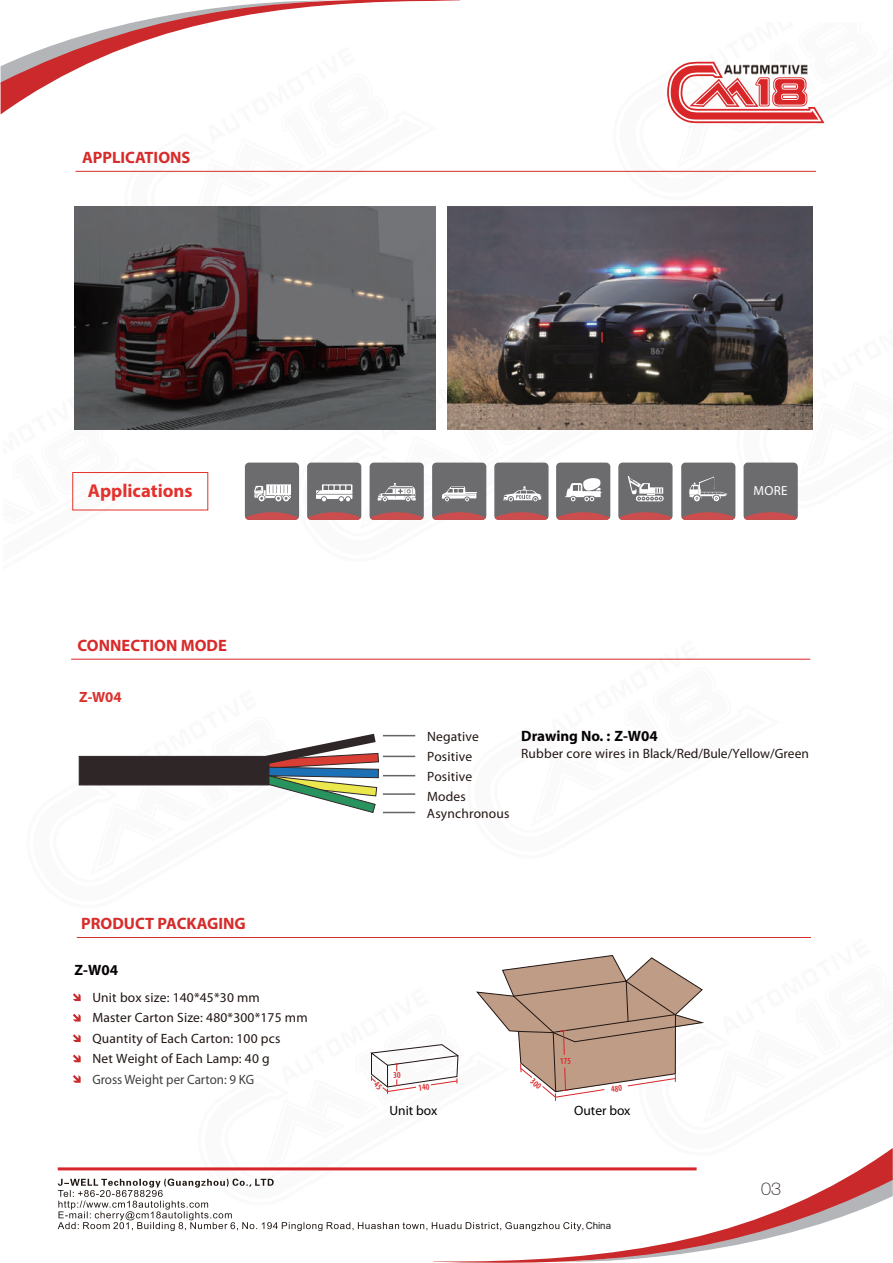
<style>
.page{position:relative;width:893px;height:1263px;background:#fff}
.page>*{position:absolute;margin:0;border:0;box-sizing:border-box;transform-origin:0 0}
.t1{font:700 18.6px "Myriad Pro";color:#e4322d}
.t2{font:100 18px "Helvetica Neue CE";color:#221612}
.t3{font:700 16.5px "Myriad Pro";color:#d72c2b}
.t4{font:700 16.5px "Myriad Pro";color:#d62c2b}
.t5{font:700 15px "Myriad Pro";color:#070304}
.t6{font:700 14.85px "Myriad Pro";color:#da322f}
.t7{font:13.5px/20.4px "Myriad Pro";letter-spacing:.015em;color:#211613}
.t8{font:13.5px/16.6px "Myriad Pro";letter-spacing:.015em;color:#221713}
.t9{font:13.5px "Myriad Pro";color:#3f4041;scale:.96 1}
.t10{font:13.5px "Myriad Pro";color:#030303}
.t11{font:13.2px "Myriad Pro";color:#fff}
.t12{font:9.75px "Arial";color:#231f20}
</style>
<div class="page">
<img style="left:57px;top:61px;width:768px;height:1168px">
<svg style="left:433px;top:1148px;width:460px;height:30px"></svg>
<hr style="left:58px;top:1167px;width:639px;height:3px;background:#d62629">
<svg style="left:58px;top:1178px;width:835px;height:85px"></svg>
<svg style="left:1px;top:0;width:459px;height:114px"></svg>
<svg style="left:667px;top:62px;width:157px;height:61px"></svg>
<hr style="left:76px;top:171px;width:740px;height:1px;background:#d72c2b">
<img style="left:74px;top:207px;width:361px;height:222px">
<img style="left:448px;top:207px;width:364px;height:222px">
<hr style="left:71px;top:659px;width:739px;height:1px;background:#d92628">
<div style="left:79px;top:756px;width:190px;height:29px;background:#2f2628"></div>
<svg style="left:265px;top:734px;width:114px;height:79px"></svg>
<hr style="left:383px;top:735px;width:32px;height:1px;background:#646468">
<hr style="left:383px;top:756px;width:32px;height:1px;background:#646468">
<hr style="left:383px;top:775px;width:32px;height:1px;background:#646468">
<hr style="left:383px;top:793px;width:32px;height:2px;background:#646468">
<hr style="left:383px;top:812px;width:32px;height:1px;background:#646468">
<svg style="left:73px;top:993px;width:8px;height:8px"></svg>
<svg style="left:73px;top:1014px;width:8px;height:7px"></svg>
<svg style="left:73px;top:1034px;width:8px;height:8px"></svg>
<svg style="left:73px;top:1054px;width:8px;height:8px"></svg>
<svg style="left:73px;top:1075px;width:8px;height:8px"></svg>
<hr style="left:77px;top:937px;width:734px;height:1px;background:#d62c2b">
<div style="left:72px;top:472px;width:136px;height:38px;border:1px solid #e4322d"></div>
<div style="left:245px;top:463px;width:54px;height:57px;background:#6c6c6f;border-radius:4px"></div>
<svg style="left:245px;top:512px;width:54px;height:8px"></svg>
<div style="left:307px;top:463px;width:54px;height:57px;background:#6c6c6f;border-radius:4px"></div>
<svg style="left:307px;top:512px;width:54px;height:8px"></svg>
<svg style="left:254px;top:484px;width:37px;height:17px"></svg>
<div style="left:370px;top:463px;width:54px;height:57px;background:#6c6c6f;border-radius:4px"></div>
<svg style="left:370px;top:512px;width:53px;height:8px"></svg>
<div style="left:432px;top:463px;width:54px;height:57px;background:#6c6c6f;border-radius:4px"></div>
<svg style="left:432px;top:512px;width:54px;height:8px"></svg>
<div style="left:494px;top:463px;width:55px;height:57px;background:#6c6c6f;border-radius:4px"></div>
<svg style="left:495px;top:512px;width:53px;height:8px"></svg>
<svg style="left:316px;top:484px;width:36px;height:17px"></svg>
<hr style="left:323px;top:490px;width:28px;height:2px;background:#fff">
<svg style="left:503px;top:486px;width:39px;height:15px"></svg>
<svg style="left:378px;top:483px;width:38px;height:18px"></svg>
<svg style="left:442px;top:486px;width:35px;height:15px"></svg>
<div style="left:744px;top:463px;width:54px;height:57px;background:#6c6c6f;border-radius:4px"></div>
<svg style="left:744px;top:512px;width:53px;height:8px"></svg>
<div style="left:556px;top:463px;width:54px;height:57px;background:#6c6c6f;border-radius:4px"></div>
<svg style="left:556px;top:512px;width:54px;height:8px"></svg>
<div style="left:618px;top:463px;width:54px;height:57px;background:#6c6c6f;border-radius:4px"></div>
<svg style="left:619px;top:512px;width:53px;height:8px"></svg>
<svg style="left:628px;top:476px;width:36px;height:25px"></svg>
<div style="left:681px;top:463px;width:54px;height:57px;background:#6c6c6f;border-radius:4px"></div>
<svg style="left:682px;top:512px;width:53px;height:8px"></svg>
<svg style="left:565px;top:478px;width:36px;height:23px"></svg>
<svg style="left:689px;top:476px;width:38px;height:25px"></svg>
<svg style="left:476px;top:955px;width:228px;height:146px"></svg>
<svg style="left:371px;top:1044px;width:87px;height:50px"></svg>
<p class="t3" style="left:82px;top:147px;width:110px">APPLICATIONS</p>
<h1 class="t1" style="left:88px;top:478px;width:106px">Applications</h1>
<p class="t11" style="left:753px;top:483px;width:36px">MORE</p>
<p class="t3" style="left:78px;top:634px;width:151px">CONNECTION MODE</p>
<p class="t6" style="left:79px;top:687px;width:44px">Z-W04</p>
<p class="t4" style="left:81px;top:913px;width:166px">PRODUCT PACKAGING</p>
<p class="t5" style="left:74px;top:960px;width:45px">Z-W04</p>
<p class="t7" style="left:92px;top:987px;width:217px">Unit box size: 140*45*30 mm<br>Master Carton Size: 480*300*175 mm<br>Quantity of Each Carton: 100 pcs<br>Net Weight of Each Lamp: 40 g</p>
<p class="t9" style="left:92px;top:1072px;width:170px">Gross Weight per Carton: 9 KG</p>
<p class="t8" style="left:427px;top:728px;width:53px">Negative</p>
<p class="t8" style="left:427px;top:746px;width:47px;line-height:20.2px">Positive<br>Positive</p>
<p class="t8" style="left:427px;top:788px;width:84px">Modes<br>Asynchronous</p>
<p class="t5" style="left:521px;top:726px;width:138px">Drawing No. : Z-W04</p>
<p class="t8" style="left:521px;top:745px;width:289px">Rubber core wires in Black/Red/Bule/Yellow/Green</p>
<p class="t10" style="left:389px;top:1103px;width:49px">Unit box</p>
<p class="t10" style="left:574px;top:1103px;width:58px">Outer box</p>
<p class="t12" style="left:586px;top:1219px;width:27px">China</p>
<h2 class="t2" style="left:761px;top:1178px;width:22px">03</h2>
</div>
